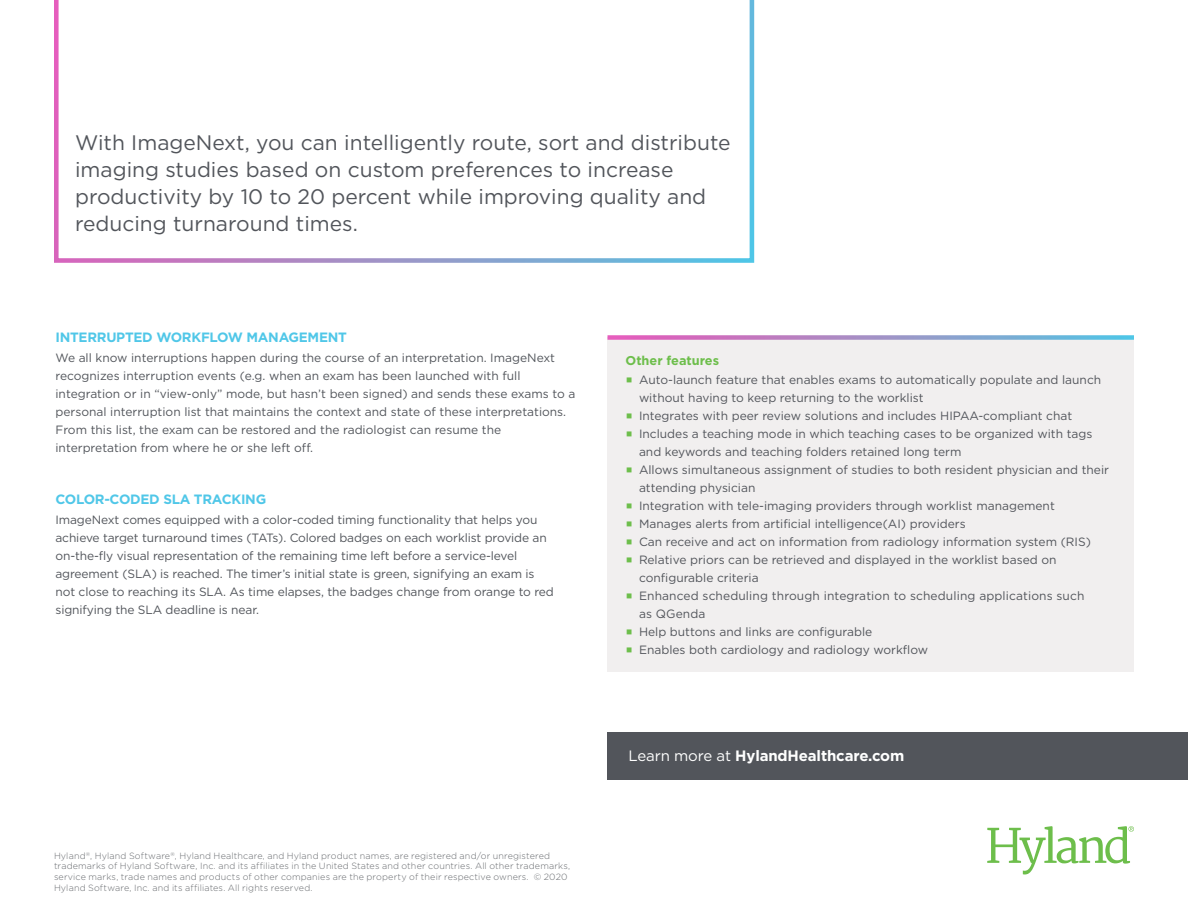
<style>
.page{position:relative;width:1188px;height:918px;background:#fff}
.page>*{position:absolute;margin:0;border:0;box-sizing:border-box;transform-origin:0 0}
.t1{font:21px/27px "Gotham HTF";color:#52555b}
.t2{font:700 15px "Gotham HTF";letter-spacing:-.01em;color:#fff}
.t3{font:700 13.5px "Gotham HTF";letter-spacing:-.02em;color:#50c7e8}
.t4{font:700 12.75px "Gotham HTF";color:#6dbe4b}
.t5{font:12px/18px "Gotham HTF";color:#52555b}
.t6{font:300 9px/10.8px "Gotham HTF";letter-spacing:.02em;color:#686b6f}
.s1{font-weight:400}
</style>
<div class="page">
<svg style="left:987px;top:826px;width:147px;height:48px"></svg>
<div style="left:608px;top:732px;width:580px;height:48px;background:#52555b"></div>
<svg style="left:54px;top:0;width:700px;height:263px"></svg>
<div style="left:608px;top:338px;width:526px;height:334px;background:#f1efef"></div>
<svg style="left:608px;top:335px;width:526px;height:5px;background:#a899ce"></svg>
<h1 class="t1" style="left:75px;top:129px;width:657px">With ImageNext, you can intelligently route, sort and distribute imaging studies based on custom preferences to increase productivity by 10 to 20 percent while improving quality and reducing turnaround times.</h1>
<p class="t3" style="left:56px;top:330px;width:293px">INTERRUPTED WORKFLOW MANAGEMENT</p>
<p class="t5" style="left:56px;top:348px;width:522px">We all know interruptions happen during the course of an interpretation. ImageNext recognizes interruption events (e.g. when an exam has been launched with full integration or in “view-only” mode, but hasn’t been signed) and sends these exams to a personal interruption list that maintains the context and state of these interpretations.<br>From this list, the exam can be restored and the radiologist can resume the interpretation from where he or she left off.</p>
<p class="t3" style="left:56px;top:492px;width:212px">COLOR-CODED SLA TRACKING</p>
<p class="t5" style="left:56px;top:510px;width:500px">ImageNext comes equipped with a color-coded timing functionality that helps you achieve target turnaround times (TATs). Colored badges on each worklist provide an on-the-fly visual representation of the remaining time left before a service-level agreement (SLA) is reached. The timer’s initial state is green, signifying an exam is not close to reaching its SLA. As time elapses, the badges change from orange to red signifying the SLA deadline is near.</p>
<p class="t6" style="left:54px;top:850px;width:518px">Hyland<sup>®</sup>, Hyland Software<sup>®</sup>, Hyland Healthcare, and Hyland product names, are registered and/or unregistered trademarks of Hyland Software, Inc. and its affiliates in the United States and other countries. All other trademarks, service marks, trade names and products of other companies are the property of their respective owners. © 2020<br>Hyland Software, Inc. and its affiliates. All rights reserved.</p>
<p class="t4" style="left:626px;top:353px;width:95px">Other features</p>
<p class="t5" style="left:639px;top:371px;width:472px">Auto-launch feature that enables exams to automatically populate and launch without having to keep returning to the worklist<br>Integrates with peer review solutions and includes HIPAA-compliant chat Includes a teaching mode in which teaching cases to be organized with tags and keywords and teaching folders retained long term<br>Allows simultaneous assignment of studies to both resident physician and their attending physician<br>Integration with tele-imaging providers through worklist management Manages alerts from artificial intelligence(AI) providers<br>Can receive and act on information from radiology information system (RIS)<br>Relative priors can be retrieved and displayed in the worklist based on configurable criteria<br>Enhanced scheduling through integration to scheduling applications such<br>as QGenda<br>Help buttons and links are configurable<br>Enables both cardiology and radiology workflow</p>
<p class="t2" style="left:629px;top:747px;width:277px"><span class="s1">Learn more at</span> HylandHealthcare.com</p>
</div>
